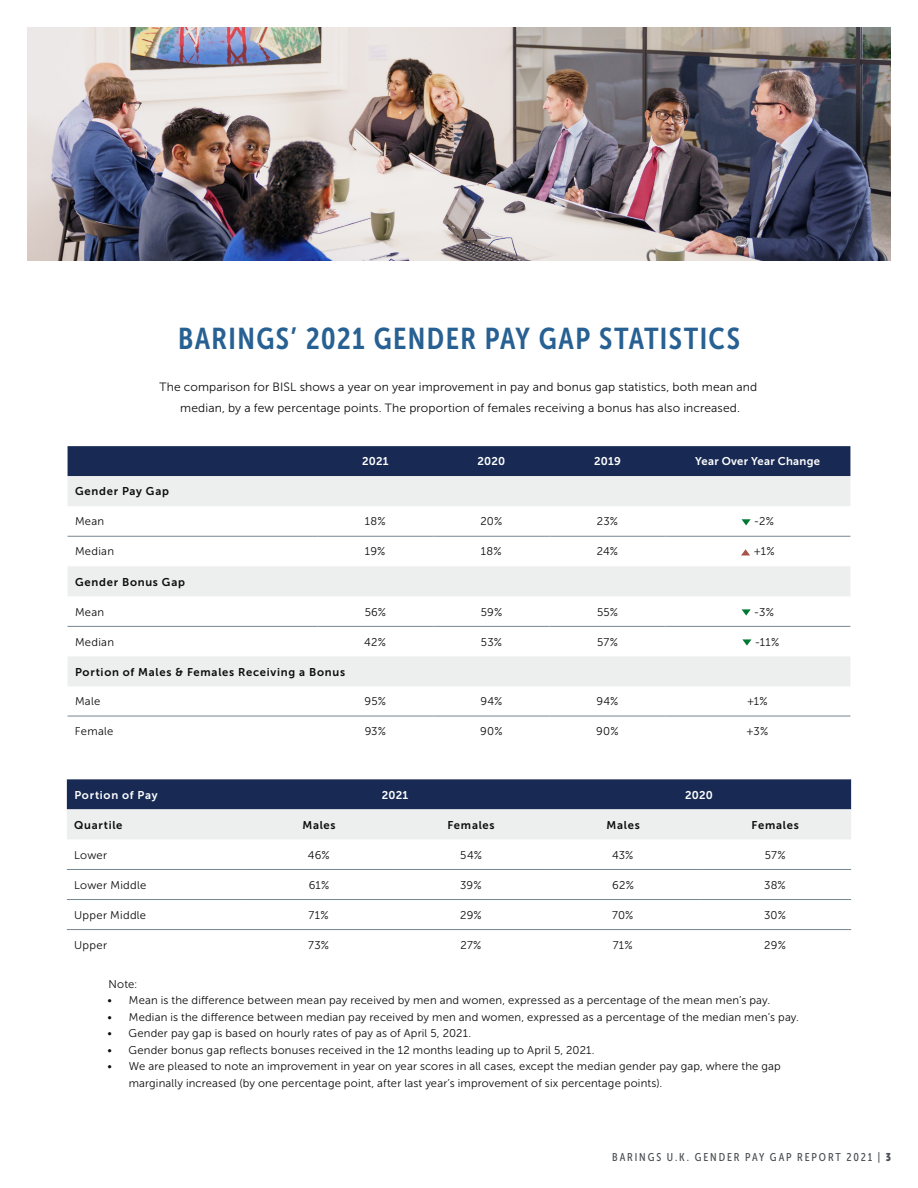
<style>
.page{position:relative;width:918px;height:1188px;background:#fff}
.page>*{position:absolute;margin:0;border:0;box-sizing:border-box;transform-origin:0 0}
.t1{font:30px "Museo Sans Cond 700";letter-spacing:.045em;color:#276092}
.t2{font:12px/21px "Museo Sans 300";letter-spacing:.01em;color:#0d0d0d;text-align:center}
.t3{font:11.25px/16.5px "Museo Sans 300";letter-spacing:.015em;color:#0d0d0d}
.t4{font:11.25px "Museo Sans 700";letter-spacing:.065em;color:#0d0d0d}
.t5{font:11.25px "Museo Sans 700";letter-spacing:.025em;color:#fff}
.t6{font:11.25px "Museo Sans Cond 500";letter-spacing:.165em;color:#4b4f54}
.t7{font:11.25px "Museo Sans 700";letter-spacing:.065em;color:#fff}
.s1{font-family:"Museo Sans Cond 900"}
</style>
<div class="page">
<div style="left:68px;top:446px;width:782px;height:30px;background:#182a54"></div>
<svg style="left:68px;top:476px;width:782px;height:210px"></svg>
<hr style="left:68px;top:536px;width:249px;height:1px;background:#768693">
<hr style="left:317px;top:536px;width:116px;height:1px;background:#768693">
<hr style="left:433px;top:536px;width:116px;height:1px;background:#768693">
<hr style="left:549px;top:536px;width:116px;height:1px;background:#768693">
<hr style="left:665px;top:536px;width:185px;height:1px;background:#768693">
<hr style="left:549px;top:626px;width:116px;height:1px;background:#768693">
<hr style="left:68px;top:626px;width:249px;height:1px;background:#768693">
<hr style="left:317px;top:626px;width:116px;height:1px;background:#768693">
<hr style="left:433px;top:626px;width:116px;height:1px;background:#768693">
<hr style="left:665px;top:626px;width:185px;height:1px;background:#768693">
<hr style="left:68px;top:716px;width:249px;height:1px;background:#768693">
<hr style="left:317px;top:716px;width:116px;height:1px;background:#768693">
<hr style="left:433px;top:716px;width:116px;height:1px;background:#768693">
<hr style="left:549px;top:716px;width:116px;height:1px;background:#768693">
<hr style="left:665px;top:716px;width:185px;height:1px;background:#768693">
<svg style="left:742px;top:519px;width:9px;height:6px"></svg>
<svg style="left:741px;top:549px;width:9px;height:6px"></svg>
<svg style="left:742px;top:609px;width:9px;height:7px"></svg>
<svg style="left:742px;top:639px;width:10px;height:7px"></svg>
<svg style="left:67px;top:779px;width:784px;height:60px;background:#838ca1"></svg>
<hr style="left:67px;top:929px;width:176px;height:1px;background:#768693">
<hr style="left:243px;top:929px;width:152px;height:1px;background:#768693">
<hr style="left:395px;top:929px;width:152px;height:1px;background:#768693">
<hr style="left:547px;top:929px;width:152px;height:1px;background:#768693">
<hr style="left:699px;top:929px;width:152px;height:1px;background:#768693">
<hr style="left:67px;top:869px;width:176px;height:1px;background:#768693">
<hr style="left:243px;top:869px;width:152px;height:1px;background:#768693">
<hr style="left:395px;top:869px;width:152px;height:1px;background:#768693">
<hr style="left:547px;top:869px;width:152px;height:1px;background:#768693">
<hr style="left:699px;top:869px;width:152px;height:1px;background:#768693">
<hr style="left:67px;top:899px;width:176px;height:1px;background:#768693">
<hr style="left:243px;top:899px;width:152px;height:1px;background:#768693">
<hr style="left:395px;top:899px;width:152px;height:1px;background:#768693">
<hr style="left:547px;top:899px;width:152px;height:1px;background:#768693">
<hr style="left:699px;top:899px;width:152px;height:1px;background:#768693">
<img style="left:27px;top:27px;width:864px;height:233px">
<p class="t1" style="left:178px;top:322px;width:563px">BARINGS’ 2021 GENDER PAY GAP STATISTICS</p>
<p class="t2" style="left:159px;top:377px;width:599px">The comparison for BISL shows a year on year improvement in pay and bonus gap statistics, both mean and median, by a few percentage points. The proportion of females receiving a bonus has also increased.</p>
<p class="t5" style="left:362px;top:455px;width:28px">2021</p>
<p class="t5" style="left:478px;top:455px;width:29px">2020</p>
<p class="t5" style="left:594px;top:455px;width:28px">2019</p>
<p class="t5" style="left:695px;top:455px;width:126px">Year Over Year Change</p>
<p class="t4" style="left:75px;top:485px;width:95px">Gender Pay Gap</p>
<p class="t3" style="left:75px;top:513px;width:31px">Mean</p>
<p class="t3" style="left:365px;top:513px;width:22px">18%</p>
<p class="t3" style="left:480px;top:513px;width:23px">20%</p>
<p class="t3" style="left:597px;top:513px;width:23px">23%</p>
<p class="t3" style="left:754px;top:513px;width:22px">-2%</p>
<p class="t3" style="left:75px;top:543px;width:41px">Median</p>
<p class="t3" style="left:365px;top:543px;width:22px">19%</p>
<p class="t3" style="left:481px;top:543px;width:22px">18%</p>
<p class="t3" style="left:597px;top:543px;width:23px">24%</p>
<p class="t3" style="left:753px;top:543px;width:23px">+1%</p>
<p class="t4" style="left:75px;top:575px;width:111px">Gender Bonus Gap</p>
<p class="t3" style="left:75px;top:604px;width:31px">Mean</p>
<p class="t3" style="left:365px;top:604px;width:23px">56%</p>
<p class="t3" style="left:481px;top:604px;width:23px">59%</p>
<p class="t3" style="left:597px;top:604px;width:23px">55%</p>
<p class="t3" style="left:754px;top:604px;width:22px">-3%</p>
<p class="t3" style="left:75px;top:634px;width:41px">Median</p>
<p class="t3" style="left:364px;top:634px;width:23px">42%</p>
<p class="t3" style="left:481px;top:634px;width:23px">53%</p>
<p class="t3" style="left:597px;top:634px;width:22px">57%</p>
<p class="t3" style="left:755px;top:634px;width:26px">-11%</p>
<p class="t4" style="left:75px;top:666px;width:272px">Portion of Males &amp; Females Receiving a Bonus</p>
<p class="t3" style="left:75px;top:693px;width:27px">Male</p>
<p class="t3" style="left:365px;top:693px;width:23px">95%</p>
<p class="t3" style="left:480px;top:693px;width:23px">94%</p>
<p class="t3" style="left:596px;top:693px;width:23px">94%</p>
<p class="t3" style="left:747px;top:693px;width:23px">+1%</p>
<p class="t3" style="left:75px;top:723px;width:40px">Female</p>
<p class="t3" style="left:365px;top:723px;width:23px">93%</p>
<p class="t3" style="left:480px;top:723px;width:24px">90%</p>
<p class="t3" style="left:596px;top:723px;width:24px">90%</p>
<p class="t3" style="left:746px;top:723px;width:23px">+3%</p>
<p class="t7" style="left:74px;top:788px;width:85px">Portion of Pay</p>
<p class="t5" style="left:382px;top:788px;width:28px">2021</p>
<p class="t5" style="left:685px;top:788px;width:29px">2020</p>
<p class="t4" style="left:74px;top:818px;width:50px">Quartile</p>
<p class="t4" style="left:302px;top:818px;width:35px">Males</p>
<p class="t4" style="left:447px;top:818px;width:49px">Females</p>
<p class="t4" style="left:606px;top:818px;width:35px">Males</p>
<p class="t4" style="left:752px;top:818px;width:49px">Females</p>
<p class="t3" style="left:74px;top:847px;width:34px">Lower</p>
<p class="t3" style="left:308px;top:847px;width:23px">46%</p>
<p class="t3" style="left:460px;top:847px;width:23px">54%</p>
<p class="t3" style="left:612px;top:847px;width:23px">43%</p>
<p class="t3" style="left:765px;top:847px;width:22px">57%</p>
<p class="t3" style="left:74px;top:877px;width:73px">Lower Middle</p>
<p class="t3" style="left:309px;top:877px;width:22px">61%</p>
<p class="t3" style="left:460px;top:877px;width:23px">39%</p>
<p class="t3" style="left:612px;top:877px;width:23px">62%</p>
<p class="t3" style="left:764px;top:877px;width:23px">38%</p>
<p class="t3" style="left:74px;top:907px;width:73px">Upper Middle</p>
<p class="t3" style="left:309px;top:907px;width:21px">71%</p>
<p class="t3" style="left:460px;top:907px;width:23px">29%</p>
<p class="t3" style="left:612px;top:907px;width:23px">70%</p>
<p class="t3" style="left:764px;top:907px;width:23px">30%</p>
<p class="t3" style="left:74px;top:937px;width:34px">Upper</p>
<p class="t3" style="left:308px;top:937px;width:22px">73%</p>
<p class="t3" style="left:461px;top:937px;width:23px">27%</p>
<p class="t3" style="left:613px;top:937px;width:21px">71%</p>
<p class="t3" style="left:764px;top:937px;width:23px">29%</p>
<p class="t3" style="left:109px;top:976px;width:30px">Note:</p>
<p class="t3" style="left:107px;top:992px;width:664px">• Mean is the difference between mean pay received by men and women, expressed as a percentage of the mean men’s pay.</p>
<p class="t3" style="left:107px;top:1009px;width:693px">• Median is the difference between median pay received by men and women, expressed as a percentage of the median men’s pay.</p>
<p class="t3" style="left:107px;top:1025px;width:365px">• Gender pay gap is based on hourly rates of pay as of April 5, 2021.</p>
<p class="t3" style="left:107px;top:1042px;width:489px">• Gender bonus gap reflects bonuses received in the 12 months leading up to April 5, 2021.</p>
<p class="t3" style="left:129px;top:1058px;width:654px;text-indent:-21px">• We are pleased to note an improvement in year on year scores in all cases, except the median gender pay gap, where the gap marginally increased (by one percentage point, after last year’s improvement of six percentage points).</p>
<p class="t6" style="left:612px;top:1151px;width:280px">BARINGS U.K. GENDER PAY GAP REPORT 2021 | <span class="s1">3</span></p>
</div>
